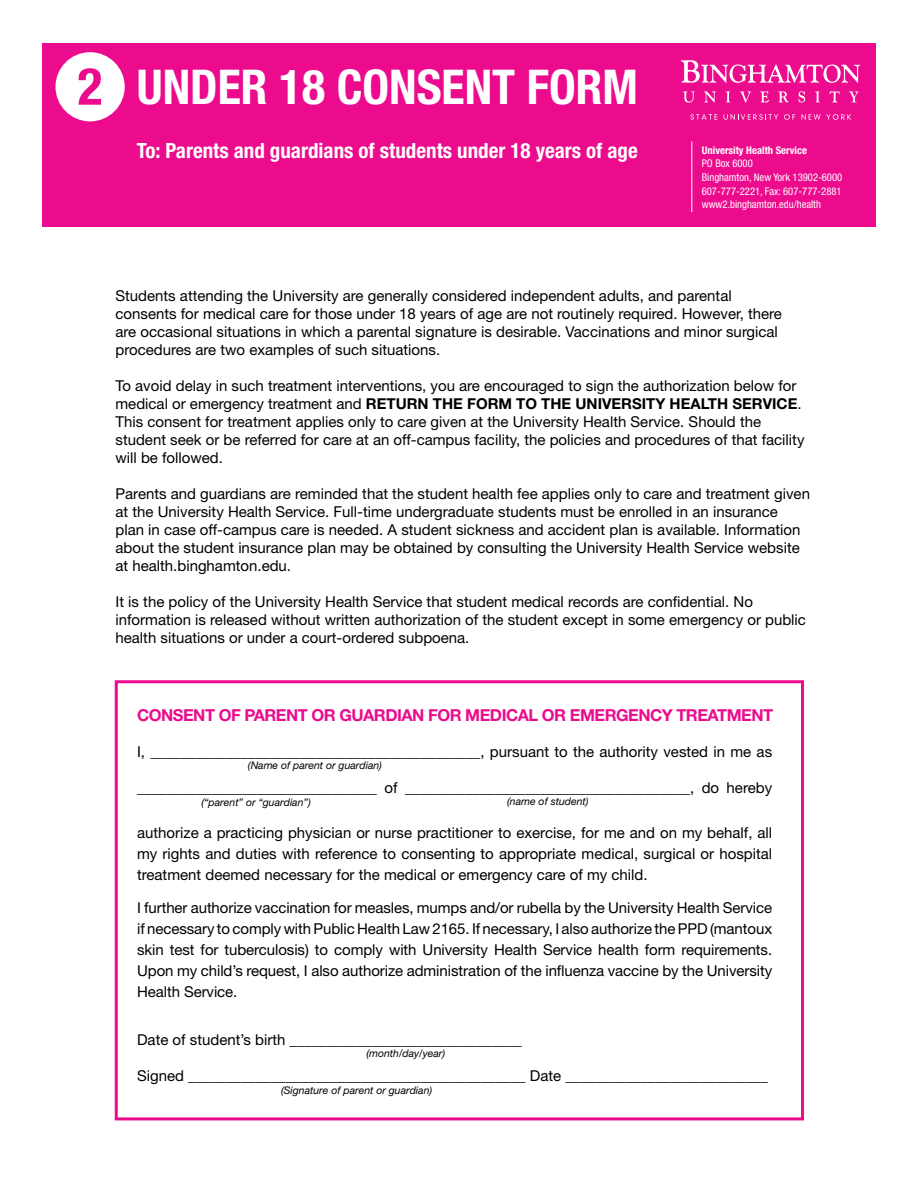
<style>
.page{position:relative;width:918px;height:1188px;background:#fff}
.page>*{position:absolute;margin:0;border:0;box-sizing:border-box;transform-origin:0 0}
.t1{font:700 condensed 51.45px "Helvetica Neue";color:#ec0b8d}
.t2{font:700 condensed 48px "Helvetica Neue";color:#fff}
.t3{font:700 condensed 21px "Helvetica Neue";color:#fff}
.t4{font:700 16.5px "Helvetica Neue";letter-spacing:-.03em;color:#ec0b8d}
.t5{font:15px/18px "Helvetica Neue";color:#000}
.t6{font:700 15px "Helvetica Neue";color:#000}
.t7{font:condensed 10.65px/13.6px "Helvetica Neue";color:#fff}
.t8{font:700 condensed 10.65px "Helvetica Neue";color:#fff}
.t9{font:italic 10.5px "Helvetica Neue";color:#000}
.s1{font-weight:700}
</style>
<div class="page">
<div style="left:42px;top:43px;width:834px;height:184px;background:#ec0b8d"></div>
<hr style="left:691px;top:142px;width:1px;height:70px;background:#fff">
<svg style="left:683px;top:91px;width:12px;height:12px"></svg>
<svg style="left:704px;top:91px;width:12px;height:12px"></svg>
<svg style="left:725px;top:91px;width:5px;height:11px"></svg>
<svg style="left:740px;top:91px;width:11px;height:12px"></svg>
<svg style="left:760px;top:91px;width:9px;height:11px"></svg>
<svg style="left:778px;top:91px;width:11px;height:11px"></svg>
<svg style="left:798px;top:91px;width:7px;height:12px"></svg>
<svg style="left:815px;top:91px;width:5px;height:11px"></svg>
<svg style="left:830px;top:91px;width:10px;height:11px"></svg>
<svg style="left:849px;top:91px;width:10px;height:12px"></svg>
<svg style="left:681px;top:60px;width:179px;height:23px"></svg>
<svg style="left:690px;top:114px;width:27px;height:6px"></svg>
<svg style="left:724px;top:114px;width:54px;height:6px"></svg>
<svg style="left:784px;top:114px;width:11px;height:6px"></svg>
<svg style="left:801px;top:114px;width:50px;height:6px"></svg>
<div style="left:115px;top:680px;width:689px;height:440px;border:3px solid #ec0b8d"></div>
<div style="left:55px;top:52px;width:70px;height:69px;background:#fff;border-radius:50%"></div>
<h1 class="t1" style="left:78px;top:55px;width:26px">2</h1>
<h2 class="t2" style="left:137px;top:58px;width:497px">under 18 Consent form</h2>
<h3 class="t3" style="left:137px;top:138px;width:503px">To: Parents and guardians of students under 18 years of age</h3>
<p class="t8" style="left:702px;top:143px;width:107px">University Health Service</p>
<p class="t7" style="left:702px;top:157px;width:142px">PO Box 6000<br>Binghamton, New York 13902-6000<br>607-777-2221, Fax: 607-777-2881 www2.binghamton.edu/health</p>
<p class="t5" style="left:116px;top:287px;width:668px">Students attending the University are generally considered independent adults, and parental consents for medical care for those under 18 years of age are not routinely required. However, there are occasional situations in which a parental signature is desirable. Vaccinations and minor surgical procedures are two examples of such situations.</p>
<p class="t5" style="left:116px;top:377px;width:682px">To avoid delay in such treatment interventions, you are encouraged to sign the authorization below for medical or emergency treatment and <span class="s1">RETURN</span></p>
<p class="t5" style="left:116px;top:395px;width:691px;text-indent:617px"><span class="s1">SERVICE</span> .<br>This consent for treatment applies only to care given at the University Health Service. Should the student seek or be referred for care at an off-campus facility, the policies and procedures of that facility will be followed.</p>
<p class="t5" style="left:116px;top:485px;width:696px">Parents and guardians are reminded that the student health fee applies only to care and treatment given at the University Health Service. Full-time undergraduate students must be enrolled in an insurance plan in case off-campus care is needed. A student sickness and accident plan is available. Information about the student insurance plan may be obtained by consulting the University Health Service website at health.binghamton.edu.</p>
<p class="t5" style="left:116px;top:593px;width:692px">It is the policy of the University Health Service that student medical records are confidential. No information is released without written authorization of the student except in some emergency or public health situations or under a court-ordered subpoena.</p>
<p class="t6" style="left:433px;top:395px;width:11px">THE</p>
<p class="t6" style="left:467px;top:395px;width:12px">FORM</p>
<p class="t6" style="left:516px;top:395px;width:36px">TO THE</p>
<p class="t6" style="left:575px;top:395px;width:46px">UNIVERSITY</p>
<p class="t6" style="left:670px;top:395px;width:22px">HEALTH</p>
<p class="t4" style="left:137px;top:705px;width:24px">CONSENT</p>
<p class="t4" style="left:219px;top:705px;width:47px">OF PARENT</p>
<p class="t4" style="left:312px;top:705px;width:41px">OR GUAR</p>
<p class="t4" style="left:385px;top:705px;width:22px">DIAN</p>
<p class="t4" style="left:428px;top:705px;width:12px">FOR</p>
<p class="t4" style="left:465px;top:705px;width:47px">MEDICAL</p>
<p class="t4" style="left:542px;top:705px;width:51px">OR EMER</p>
<p class="t4" style="left:616px;top:705px;width:24px">GENCY</p>
<p class="t4" style="left:676px;top:705px;width:22px">TREATMENT</p>
<p class="t5" style="left:137px;top:743px;width:637px">I, ____________________________________________, pursuant to the authority vested in me as</p>
<p class="t5" style="left:137px;top:779px;width:637px">________________________________ of ______________________________________, do hereby</p>
<p class="t5" style="left:137px;top:822px;width:637px;line-height:21px;text-align:justify">authorize a practicing physician or nurse practitioner to exercise, for me and on my behalf, all my rights and duties with reference to consenting to appropriate medical, surgical or hospital treatment deemed necessary for the medical or emergency care of my child.</p>
<p class="t5" style="left:137px;top:897px;width:637px;line-height:21px;text-align:justify">I further authorize vaccination for measles, mumps and/or rubella by the University Health Service if necessary to comply with Public Health Law 2165. If necessary, I also authorize the PPD (mantoux skin test for tuberculosis) to comply with University Health Service health form requirements.<br>Upon my child’s request, I also authorize administration of the influenza vaccine by the University Health Service.</p>
<p class="t5" style="left:137px;top:1031px;width:387px">Date of student’s birth _______________________________</p>
<p class="t5" style="left:137px;top:1067px;width:632px">Signed _____________________________________________ Date ___________________________</p>
<p class="t9" style="left:248px;top:759px;width:136px">(Name of parent or guardian)</p>
<p class="t9" style="left:201px;top:795px;width:111px">(“parent” or “guardian”)</p>
<p class="t9" style="left:507px;top:795px;width:83px">(name of student)</p>
<p class="t9" style="left:366px;top:1047px;width:80px">(month/day/year)</p>
<p class="t9" style="left:281px;top:1084px;width:153px">(Signature of parent or guardian)</p>
</div>
